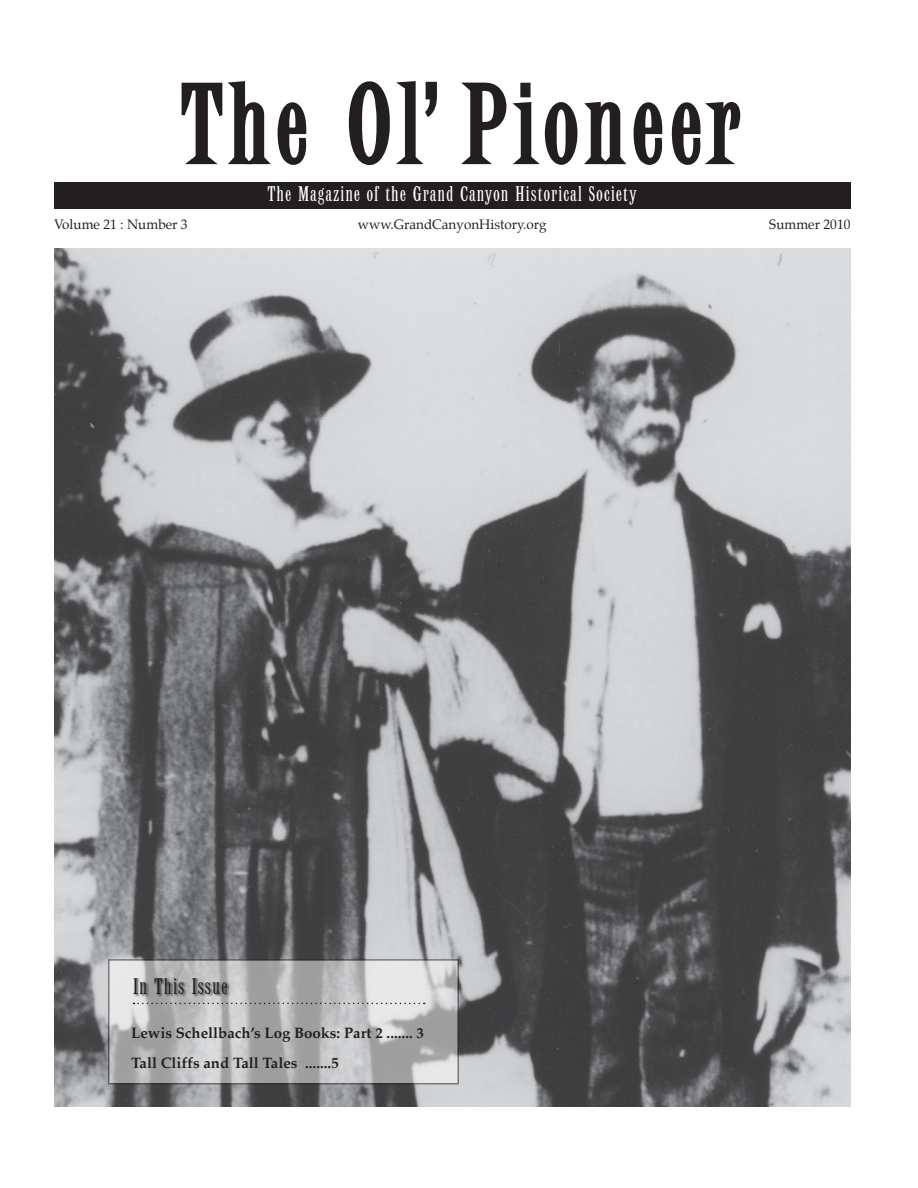
<style>
.page{position:relative;width:918px;height:1188px;background:#fff}
.page>*{position:absolute;margin:0;border:0;box-sizing:border-box;transform-origin:0 0}
.t1{font:condensed 114.75px "Latin";letter-spacing:.05em;color:#231f20;scale:1.11 1}
.t2{font:condensed 22.95px "Latin";letter-spacing:.04em;color:#231f20;scale:1.11 1}
.t3{font:condensed 21.6px "Latin";letter-spacing:.04em;color:#fff;scale:1.11 1}
.t4{font:700 15px/30px "Palatino";color:#231f20}
.t5{font:13.5px "Palatino";color:#231f20}
</style>
<div class="page">
<img style="left:54px;top:249px;width:796px;height:858px">
<div style="left:54px;top:182px;width:796px;height:27px;background:#231f20"></div>
<svg style="left:181px;top:81px;width:126px;height:84px"></svg>
<svg style="left:348px;top:81px;width:89px;height:84px"></svg>
<svg style="left:461px;top:82px;width:202px;height:83px"></svg>
<svg style="left:671px;top:102px;width:70px;height:63px"></svg>
<svg style="left:111px;top:962px;width:345px;height:119px;background:#bbbcbd"></svg>
<div style="left:108px;top:959px;width:351px;height:125px;border:2px solid #231f20"></div>
<div style="left:133px;top:978px;width:98px;height:20px;background:#231f20;opacity:.75"></div>
<svg style="left:134px;top:1003px;width:291px;height:1px"></svg>
<h1 class="t1" style="left:180px;top:63px;width:506px">The Ol’ Pioneer</h1>
<h3 class="t3" style="left:268px;top:182px;width:334px">The Magazine of the Grand Canyon Historical Society</h3>
<p class="t5" style="left:358px;top:214px;width:190px">www.GrandCanyonHistory.org</p>
<p class="t5" style="left:769px;top:214px;width:83px">Summer 2010</p>
<p class="t5" style="left:54px;top:214px;width:135px">Volume 21 : Number 3</p>
<h2 class="t2" style="left:133px;top:974px;width:87px">In This Issue</h2>
<p class="t4" style="left:131px;top:1018px;width:294px">Lewis Schellbach’s Log Books: Part 2 ....... 3<br>Tall Cliffs and Tall Tales .......5</p>
</div>
